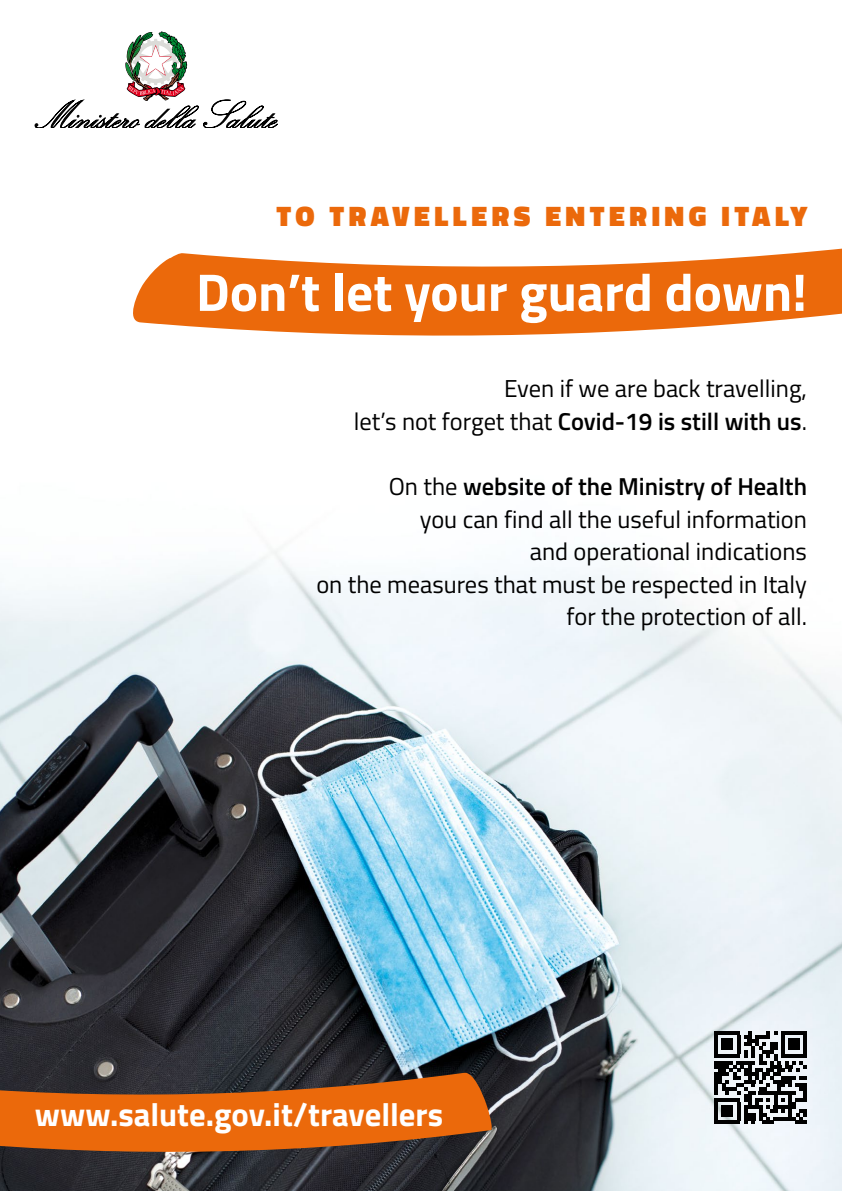
<style>
.page{position:relative;width:842px;height:1191px;background:#fff}
.page>*{position:absolute;margin:0;border:0;box-sizing:border-box;transform-origin:0 0}
.t1{font:700 53px "Titillium";color:#fff}
.t2{font:700 32.6px "Titillium";color:#fff}
.t3{font:900 28.6px "Titillium";letter-spacing:.16em;color:#eb690b}
.t4{font:24.4px/32.6px "Titillium";color:#000;text-align:right}
.s1{font-weight:600}
</style>
<div class="page">
<img style="left:0;top:551px;width:842px;height:640px">
<svg style="left:133px;top:248px;width:709px;height:88px;fill:#eb690b"></svg>
<svg style="left:35px;top:31px;width:243px;height:97px"></svg>
<svg style="left:714px;top:1031px;width:93px;height:93px"></svg>
<hr style="left:714px;top:1120px;width:26px;height:4px;background:#000">
<div style="left:722px;top:1105px;width:11px;height:11px;background:#000"></div>
<svg style="left:0;top:1072px;width:493px;height:86px;background:#ac5619"></svg>
<p class="t3" style="left:276px;top:195px;width:532px">TO TRAVELLERS ENTERING ITALY</p>
<p class="t1" style="left:196px;top:252px;width:612px">Don’t let your guard down!</p>
<p class="t4" style="left:354px;top:371px;width:455px">Even if we are back travelling,<br>let’s not forget that <span class="s1">Covid-19 is still with us</span>.</p>
<p class="t4" style="left:316px;top:469px;width:492px">On the <span class="s1">website of the Ministry of Health<br></span>you can find all the useful information<br>and operational indications<br>on the measures that must be respected in Italy for the protection of all.</p>
<p class="t2" style="left:35px;top:1090px;width:410px">www.salute.gov.it/travellers</p>
</div>
